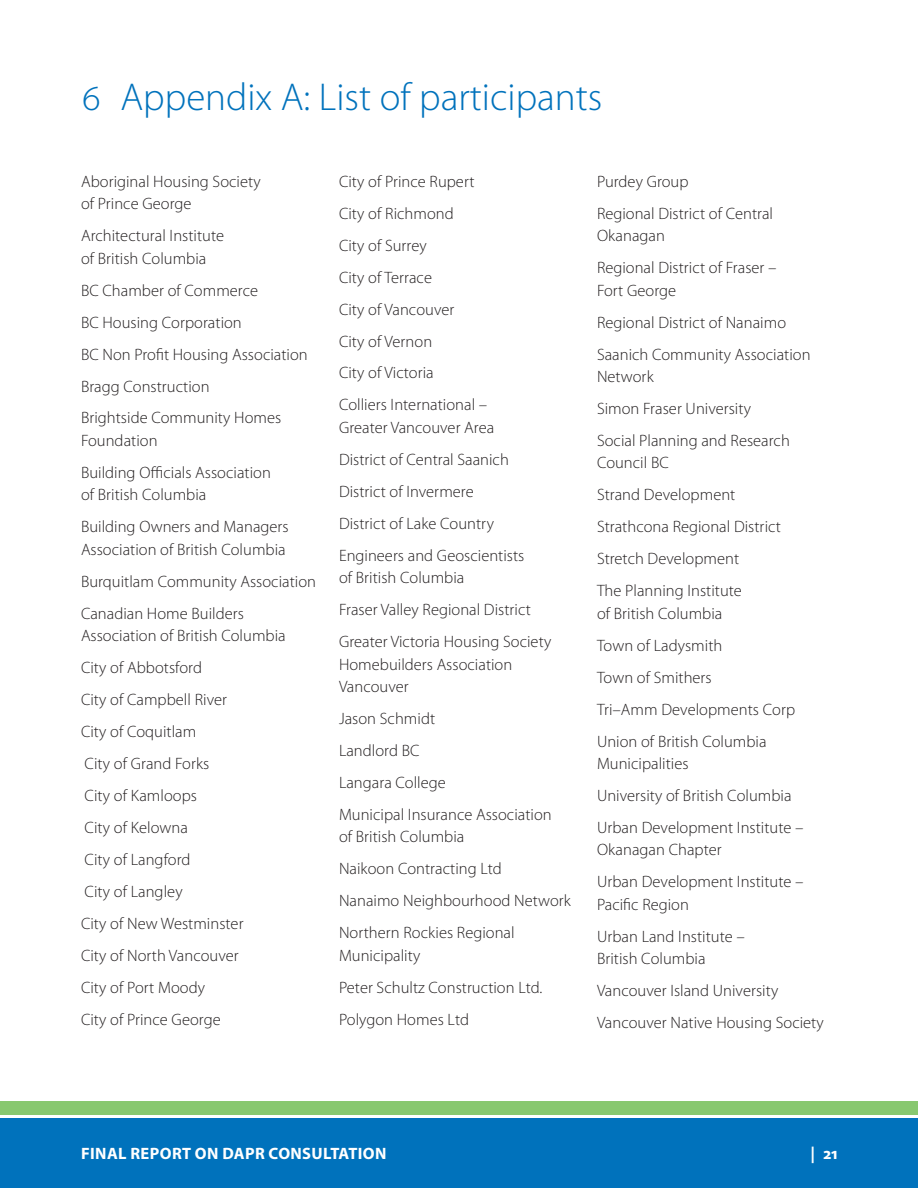
<style>
.page{position:relative;width:918px;height:1188px;background:#fff}
.page>*{position:absolute;margin:0;border:0;box-sizing:border-box;transform-origin:0 0}
.t1{font:300 39px "Myriad Pro";color:#0072bc}
.Body{font:300 16.5px/22.5px "Myriad Pro";letter-spacing:.005em;color:#231f20}
.t2{font:700 16.5px "Myriad Pro";letter-spacing:.025em;color:#fff}
.s1{font-style:italic}
</style>
<div class="page">
<div style="left:0;top:1118px;width:918px;height:70px;background:#0072bc"></div>
<div style="left:0;top:1102px;width:918px;height:13px;background:#88c86f"></div>
<h1 class="t1" style="left:81px;top:76px;width:523px">6 Appendix A: List of participants</h1>
<p class="Body" style="left:81px;top:170px;width:181px">Aboriginal Housing Society of Prince George</p>
<p class="Body" style="left:81px;top:225px;width:145px">Architectural Institute of British Columbia</p>
<p class="Body" style="left:81px;top:279px;width:179px">BC Chamber of Commerce</p>
<p class="Body" style="left:81px;top:311px;width:162px">BC Housing Corporation</p>
<p class="Body" style="left:81px;top:343px;width:228px">BC Non Profit Housing Association</p>
<p class="Body" style="left:81px;top:375px;width:130px">Bragg Construction</p>
<p class="Body" style="left:81px;top:407px;width:202px">Brightside Community Homes<br>Foundation</p>
<p class="Body" style="left:81px;top:461px;width:191px">Building Officials Association of British Columbia</p>
<p class="Body" style="left:81px;top:516px;width:209px">Building Owners and Managers<br>Association of British Columbia</p>
<p class="Body" style="left:81px;top:570px;width:237px">Burquitlam Community Association</p>
<p class="Body" style="left:81px;top:602px;width:206px">Canadian Home Builders<br>Association of British Columbia</p>
<p class="Body" style="left:81px;top:657px;width:122px">City of Abbotsford</p>
<p class="Body" style="left:81px;top:689px;width:148px">City of Campbell River</p>
<p class="Body" style="left:81px;top:721px;width:117px">City of Coquitlam</p>
<p class="Body" style="left:85px;top:753px;width:126px">City of Grand Forks</p>
<p class="Body" style="left:85px;top:785px;width:114px">City of Kamloops</p>
<p class="Body" style="left:85px;top:816px;width:105px">City of Kelowna</p>
<p class="Body" style="left:85px;top:848px;width:107px">City of Langford</p>
<p class="Body" style="left:85px;top:880px;width:99px">City of Langley</p>
<p class="Body" style="left:81px;top:912px;width:164px">City of New Westminster</p>
<p class="Body" style="left:81px;top:944px;width:159px">City of North Vancouver</p>
<p class="Body" style="left:81px;top:976px;width:125px">City of Port Moody</p>
<p class="Body" style="left:81px;top:1008px;width:141px">City of Prince George</p>
<p class="Body" style="left:339px;top:170px;width:137px">City of Prince Rupert</p>
<p class="Body" style="left:339px;top:202px;width:116px">City of Richmond</p>
<p class="Body" style="left:339px;top:234px;width:89px">City of Surrey</p>
<p class="Body" style="left:339px;top:266px;width:95px">City of Terrace</p>
<p class="Body" style="left:339px;top:298px;width:117px">City of Vancouver</p>
<p class="Body" style="left:339px;top:330px;width:95px">City of Vernon</p>
<p class="Body" style="left:339px;top:362px;width:96px">City of Victoria</p>
<p class="Body" style="left:339px;top:394px;width:157px">Colliers International <span class="s1">–<br></span>Greater Vancouver Area</p>
<p class="Body" style="left:339px;top:448px;width:171px">District of Central Saanich</p>
<p class="Body" style="left:339px;top:480px;width:136px">District of Invermere</p>
<p class="Body" style="left:339px;top:512px;width:156px">District of Lake Country</p>
<p class="Body" style="left:339px;top:544px;width:187px">Engineers and Geoscientists of British Columbia</p>
<p class="Body" style="left:339px;top:599px;width:193px">Fraser Valley Regional District</p>
<p class="Body" style="left:339px;top:631px;width:214px">Greater Victoria Housing Society<br>Homebuilders Association<br>Vancouver</p>
<p class="Body" style="left:339px;top:708px;width:98px">Jason Schmidt</p>
<p class="Body" style="left:339px;top:740px;width:82px">Landlord BC</p>
<p class="Body" style="left:339px;top:771px;width:108px">Langara College</p>
<p class="Body" style="left:339px;top:803px;width:214px">Municipal Insurance Association of British Columbia</p>
<p class="Body" style="left:339px;top:858px;width:164px">Naikoon Contracting Ltd</p>
<p class="Body" style="left:339px;top:890px;width:233px">Nanaimo Neighbourhood Network</p>
<p class="Body" style="left:339px;top:922px;width:177px">Northern Rockies Regional<br>Municipality</p>
<p class="Body" style="left:339px;top:976px;width:205px">Peter Schultz Construction Ltd.</p>
<p class="Body" style="left:339px;top:1008px;width:132px">Polygon Homes Ltd</p>
<p class="Body" style="left:597px;top:170px;width:93px">Purdey Group</p>
<p class="Body" style="left:597px;top:202px;width:178px">Regional District of Central<br>Okanagan</p>
<p class="Body" style="left:597px;top:257px;width:181px">Regional District of Fraser <span class="s1">–<br></span>Fort George</p>
<p class="Body" style="left:597px;top:311px;width:191px">Regional District of Nanaimo</p>
<p class="Body" style="left:597px;top:343px;width:215px">Saanich Community Association<br>Network</p>
<p class="Body" style="left:597px;top:398px;width:156px">Simon Fraser University</p>
<p class="Body" style="left:597px;top:429px;width:194px">Social Planning and Research<br>Council BC</p>
<p class="Body" style="left:597px;top:484px;width:140px">Strand Development</p>
<p class="Body" style="left:597px;top:516px;width:185px">Strathcona Regional District</p>
<p class="Body" style="left:597px;top:548px;width:144px">Stretch Development</p>
<p class="Body" style="left:597px;top:580px;width:146px">The Planning Institute of British Columbia</p>
<p class="Body" style="left:597px;top:634px;width:127px">Town of Ladysmith</p>
<p class="Body" style="left:597px;top:666px;width:116px">Town of Smithers</p>
<p class="Body" style="left:597px;top:698px;width:200px">Tri<span class="s1">–</span>Amm Developments Corp</p>
<p class="Body" style="left:597px;top:730px;width:171px">Union of British Columbia<br>Municipalities</p>
<p class="Body" style="left:597px;top:785px;width:196px">University of British Columbia</p>
<p class="Body" style="left:597px;top:816px;width:208px">Urban Development Institute <span class="s1">–<br></span>Okanagan Chapter</p>
<p class="Body" style="left:597px;top:871px;width:208px">Urban Development Institute <span class="s1">–<br></span>Pacific Region</p>
<p class="Body" style="left:597px;top:925px;width:149px">Urban Land Institute <span class="s1">–<br></span>British Columbia</p>
<p class="Body" style="left:597px;top:980px;width:183px">Vancouver Island University</p>
<p class="Body" style="left:597px;top:1012px;width:228px">Vancouver Native Housing Society</p>
<p class="t2" style="left:81px;top:1143px;width:307px">FINAL REPORT ON DAPR CONSULTATION</p>
<p class="t2" style="left:810px;top:1143px;width:29px">| 21</p>
</div>
